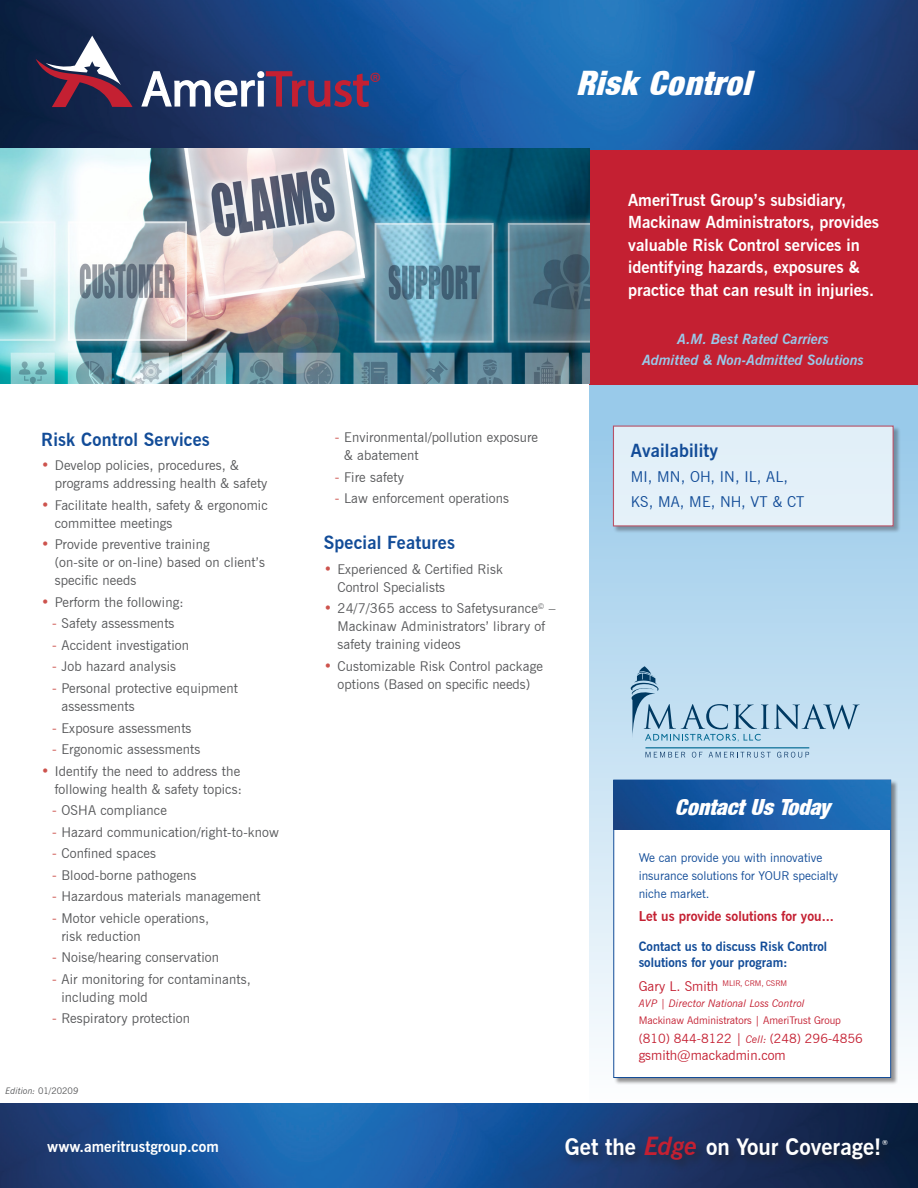
<style>
.page{position:relative;width:918px;height:1188px;background:#fff}
.page>*{position:absolute;margin:0;border:0;box-sizing:border-box;transform-origin:0 0}
.Header_-_Title{font:italic 33px "Acmo Display S Si";letter-spacing:.02em;color:#fff}
.t1{font:28.2px "Myriad Pro";color:#c42032}
.t2{font:700 22.5px "News Gothic BT";color:#fff}
.t3{font:italic 21.75px "Acmo Display S Si";color:#fff}
.Target_Classes_Title{font:700 18px "News Gothic BT";letter-spacing:.01em;color:#124c98}
.Program_Description{font:700 16.5px/22.5px "News Gothic BT";color:#fff}
.Target_Classes_Title-2{font:15px "News Gothic BT";letter-spacing:.01em;color:#124c98}
.t4{font:700 15px "News Gothic BT";color:#fff}
.t5{font:italic 700 14.25px/21px "News Gothic BT";color:#99caea;text-align:center}
.t6{font:13.5px/18px "News Gothic BT";letter-spacing:.01em;color:#57585a}
.t7{font:700 13.5px "News Gothic BT";color:#c42032}
.t8{font:13.5px "News Gothic BT";color:#c42032}
.t9{font:700 12.75px/16.6px "News Gothic BT";color:#124c98}
.t10{font:12.75px "News Gothic BT";color:#c42032}
.t11{font:12.15px/18px "News Gothic BT";color:#124c98}
.t12{font:10.5px "News Gothic BT";color:#c42032}
.t13{font:italic 10.5px "News Gothic BT";color:#c42032}
.t14{font:italic 9px "News Gothic BT";color:#57585a}
.t15{font:7.8px "News Gothic BT";color:#c42032}
.t16{font:700 7.05px "News Gothic BT";color:#fff}
.s1{font-size:14.25px;color:#cd534d}
.s2{font-style:normal}
.s3{font-size:13.5px}
.s4{font-style:italic;font-size:10.5px}
.s5{font-style:italic;font-size:25.5px;color:#c42032}
</style>
<div class="page">
<div style="left:589px;top:374px;width:329px;height:744px;background:linear-gradient(to bottom,#92c4e6,#feffff)"></div>
<div style="left:589px;top:82px;width:329px;height:302px;background:#c42032"></div>
<img style="left:0;top:0;width:918px;height:149px">
<img style="left:0;top:1104px;width:918px;height:84px">
<div style="left:563px;top:1134px;width:329px;height:39px;background:#231f20;opacity:.5"></div>
<div style="left:614px;top:780px;width:284px;height:305px;background:#231f20;opacity:.48"></div>
<div style="left:613px;top:780px;width:278px;height:298px;background:#fff;border:1px solid #124c98"></div>
<img style="left:613px;top:781px;width:278px;height:49px">
<svg style="left:140px;top:70px;width:230px;height:38px"></svg>
<svg style="left:36px;top:36px;width:97px;height:71px;background:#503f5d"></svg>
<div style="left:613px;top:426px;width:287px;height:107px;background:#231f20;opacity:.5"></div>
<div style="left:613px;top:426px;width:281px;height:100px;background:#e3f0f9"></div>
<img style="left:0;top:148px;width:590px;height:236px">
<svg style="left:629px;top:666px;width:231px;height:76px;background:#aecee4"></svg>
<hr style="left:645px;top:747px;width:164px;height:1px;background:#006891">
<svg style="left:645px;top:752px;width:40px;height:5px"></svg>
<svg style="left:692px;top:752px;width:11px;height:6px"></svg>
<svg style="left:709px;top:752px;width:62px;height:6px"></svg>
<svg style="left:777px;top:752px;width:32px;height:6px"></svg>
<p class="Target_Classes_Title" style="left:41px;top:428px;width:170px">Risk Control Services</p>
<p class="t6" style="left:55px;top:457px;width:214px;text-indent:-14px"><span class="s1">•</span> Develop policies, procedures, &amp; programs addressing health &amp; safety</p>
<p class="t6" style="left:55px;top:496px;width:215px;text-indent:-14px"><span class="s1">•</span> Facilitate health, safety &amp; ergonomic committee meetings</p>
<p class="t6" style="left:55px;top:536px;width:212px;text-indent:-14px"><span class="s1">•</span> Provide preventive training<br>(on-site or on-line) based on client’s specific needs</p>
<p class="t6" style="left:41px;top:593px;width:144px"><span class="s1">•</span> Perform the following:</p>
<p class="t6" style="left:52px;top:615px;width:124px"><span class="s1">-</span> Safety assessments</p>
<p class="t6" style="left:52px;top:636px;width:138px"><span class="s1">-</span> Accident investigation</p>
<p class="t6" style="left:52px;top:658px;width:125px"><span class="s1">-</span> Job hazard analysis</p>
<p class="t6" style="left:61px;top:679px;width:178px;text-indent:-9px"><span class="s1">-</span> Personal protective equipment assessments</p>
<p class="t6" style="left:52px;top:719px;width:141px"><span class="s1">-</span> Exposure assessments</p>
<p class="t6" style="left:52px;top:740px;width:150px"><span class="s1">-</span> Ergonomic assessments</p>
<p class="t6" style="left:41px;top:762px;width:202px;text-align:right"><span class="s1">•</span> Identify the need to address the following health &amp; safety topics:</p>
<p class="t6" style="left:52px;top:801px;width:116px"><span class="s1">-</span> OSHA compliance</p>
<p class="t6" style="left:52px;top:823px;width:228px"><span class="s1">-</span> Hazard communication/right-to-know</p>
<p class="t6" style="left:52px;top:844px;width:105px"><span class="s1">-</span> Confined spaces</p>
<p class="t6" style="left:52px;top:866px;width:146px"><span class="s1">-</span> Blood-borne pathogens</p>
<p class="t6" style="left:52px;top:887px;width:210px"><span class="s1">-</span> Hazardous materials management</p>
<p class="t6" style="left:61px;top:909px;width:149px;text-indent:-9px"><span class="s1">-</span> Motor vehicle operations, risk reduction</p>
<p class="t6" style="left:52px;top:948px;width:168px"><span class="s1">-</span> Noise/hearing conservation</p>
<p class="t6" style="left:61px;top:970px;width:191px;text-indent:-9px"><span class="s1">-</span> Air monitoring for contaminants, including mold</p>
<p class="t6" style="left:52px;top:1009px;width:139px"><span class="s1">-</span> Respiratory protection</p>
<p class="t14" style="left:6px;top:1085px;width:74px">Edition: <span class="s2">01/2020</span>9</p>
<h2 class="t1" style="left:369px;top:65px;width:13px">®</h2>
<p class="Header_-_Title" style="left:576px;top:65px;width:176px">Risk Control</p>
<p class="t6" style="left:344px;top:428px;width:195px;text-indent:-9px"><span class="s1">-</span> Environmental/pollution exposure &amp; abatement</p>
<p class="t6" style="left:335px;top:468px;width:71px"><span class="s1">-</span> Fire safety</p>
<p class="t6" style="left:335px;top:489px;width:176px"><span class="s1">-</span> Law enforcement operations</p>
<p class="Target_Classes_Title" style="left:324px;top:531px;width:133px">Special Features</p>
<p class="t6" style="left:337px;top:560px;width:167px;text-indent:-14px"><span class="s1">•</span> Experienced &amp; Certified Risk<br>Control Specialists</p>
<p class="t6" style="left:337px;top:599px;width:220px;text-indent:-14px"><span class="s1">•</span> 24/7/365 access to Safetysurance<sup>©</sup> –<br>Mackinaw Administrators’ library of safety training videos</p>
<p class="t6" style="left:324px;top:657px;width:220px;text-align:center"><span class="s1">•</span> Customizable Risk Control package options (Based on specific needs)</p>
<p class="Program_Description" style="left:628px;top:188px;width:253px">AmeriTrust Group’s subsidiary, Mackinaw Administrators, provides valuable Risk Control services in identifying hazards, exposures &amp; practice that can result in injuries.</p>
<p class="t5" style="left:642px;top:328px;width:223px">A.M. Best Rated Carriers<br>Admitted &amp; Non-Admitted Solutions</p>
<p class="Target_Classes_Title" style="left:631px;top:440px;width:89px">Availability</p>
<p class="Target_Classes_Title-2" style="left:631px;top:468px;width:159px">MI, MN, OH, IN, IL, AL,</p>
<p class="Target_Classes_Title-2" style="left:631px;top:492px;width:175px">KS, MA, ME, NH, VT &amp; CT</p>
<h3 class="t3" style="left:675px;top:795px;width:156px">Contact Us Today</h3>
<p class="t11" style="left:639px;top:848px;width:201px">We can provide you with innovative insurance solutions for YOUR specialty niche market.</p>
<p class="t7" style="left:639px;top:908px;width:197px">Let us provide solutions for you...</p>
<p class="t9" style="left:639px;top:938px;width:190px">Contact us to discuss Risk Control solutions for your program:</p>
<p class="t15" style="left:639px;top:979px;width:150px"><span class="s3">Gary L. Smith</span> MLIR, CRM, CSRM</p>
<p class="t13" style="left:639px;top:997px;width:168px">AVP | Director National Loss Control</p>
<p class="t12" style="left:639px;top:1014px;width:204px">Mackinaw Administrators | AmeriTrust Group</p>
<p class="t10" style="left:639px;top:1031px;width:226px">(810) 844-8122 | <span class="s4">Cell:</span> (248) 296-4856</p>
<p class="t8" style="left:639px;top:1047px;width:149px">gsmith@mackadmin.com</p>
<p class="t4" style="left:47px;top:1137px;width:173px">www.ameritrustgroup.com</p>
<h3 class="t2" style="left:565px;top:1134px;width:318px">Get the <span class="s5">Edge</span> on Your Coverage!</h3>
<p class="t16" style="left:882px;top:1139px;width:7px">®</p>
</div>
